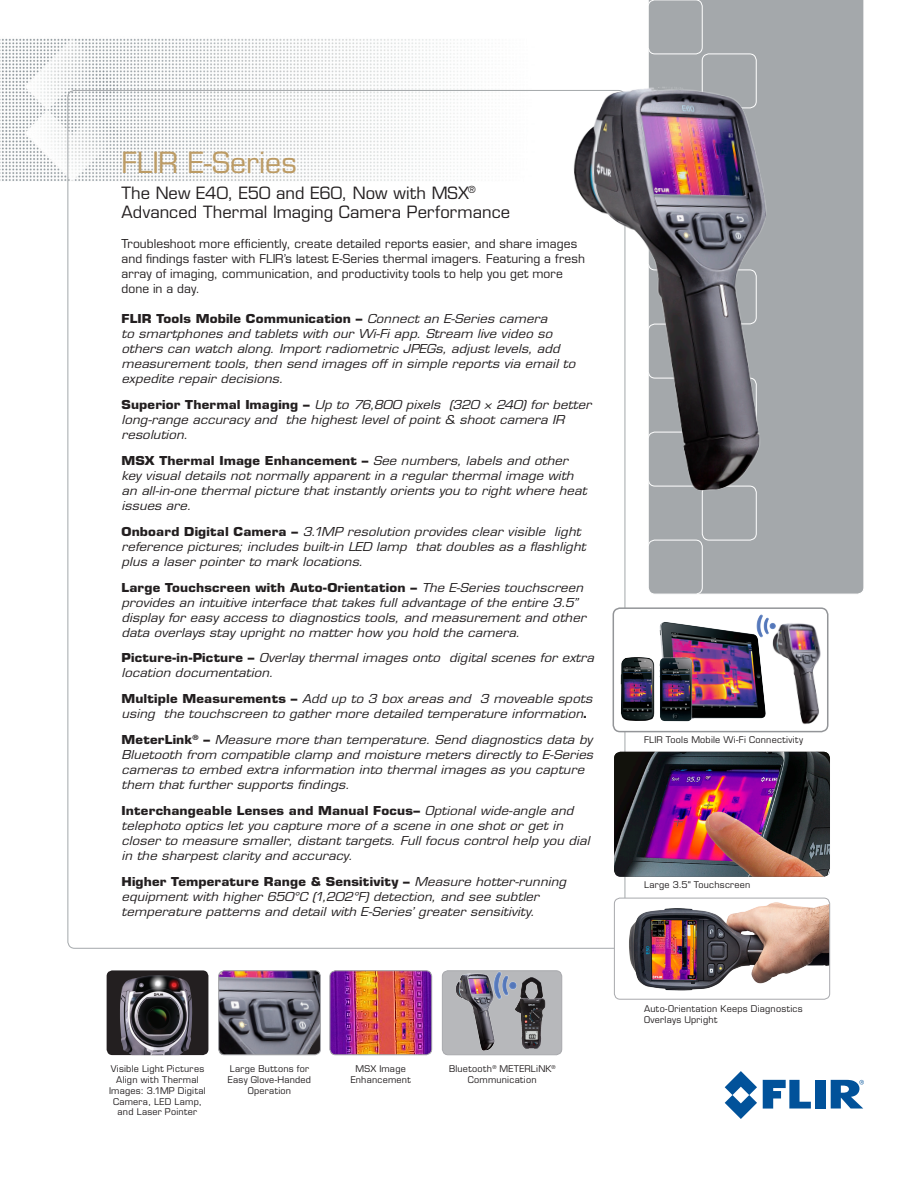
<style>
.page{position:relative;width:918px;height:1188px;background:#fff}
.page>*{position:absolute;margin:0;border:0;box-sizing:border-box;transform-origin:0 0}
.Product_Name{font:28.5px "Eurostile LT";letter-spacing:-.005em;color:#bc9b64}
.Subhead1{font:16.5px "Eurostile LT";color:#231f20}
.bulleted_text{font:italic 12px/15px "Eurostile LT";letter-spacing:.01em;color:#231f20;scale:1.1 1}
.text{font:12px/15px "Eurostile LT";letter-spacing:.01em;color:#231f20}
.t1{font:9px/10.8px "Eurostile LT";letter-spacing:.025em;color:#231f20;text-align:center}
.s1{font-weight:700;font-style:normal}
</style>
<div class="page">
<div style="left:648px;top:0;width:216px;height:594px;background:#a4a8ab"></div>
<div style="left:648px;top:540px;width:54px;height:54px;background:#a4a8ab;border-radius:7px"></div>
<div style="left:648px;top:540px;width:54px;height:54px;border:1px solid #fff;border-radius:7px"></div>
<div style="left:702px;top:486px;width:54px;height:54px;background:#a4a8ab;border-radius:7px"></div>
<div style="left:702px;top:486px;width:54px;height:54px;border:1px solid #fff;border-radius:7px"></div>
<div style="left:702px;top:54px;width:54px;height:54px;background:#a4a8ab;border-radius:7px"></div>
<div style="left:702px;top:54px;width:54px;height:54px;border:1px solid #fff;border-radius:7px"></div>
<div style="left:648px;top:0;width:54px;height:54px;background:#a4a8ab;border-radius:7px"></div>
<div style="left:648px;top:0;width:54px;height:54px;border:1px solid #fff;border-radius:7px"></div>
<svg style="left:763px;top:1080px;width:48px;height:29px"></svg>
<div style="left:816px;top:1080px;width:10px;height:29px;background:#01529a"></div>
<svg style="left:725px;top:1071px;width:32px;height:48px"></svg>
<svg style="left:831px;top:1080px;width:33px;height:29px"></svg>
<img style="left:0;top:38px;width:496px;height:146px">
<img style="left:614px;top:752px;width:216px;height:125px">
<div style="left:107px;top:970px;width:101px;height:85px;background:#231f20;border-radius:6px"></div>
<img style="left:120px;top:975px;width:72px;height:80px">
<img style="left:219px;top:972px;width:101px;height:82px">
<div style="left:218px;top:970px;width:103px;height:85px;border:1px solid #a8a9ad;border-radius:6px"></div>
<img style="left:330px;top:971px;width:102px;height:84px">
<div style="left:330px;top:970px;width:102px;height:85px;border:1px solid #a8a9ad;border-radius:6px"></div>
<div style="left:442px;top:971px;width:120px;height:84px;background:#b7b8bb;border-radius:6px"></div>
<img style="left:456px;top:973px;width:39px;height:78px">
<div style="left:442px;top:970px;width:120px;height:85px;border:1px solid #a8a9ad;border-radius:6px"></div>
<img style="left:539px;top:67px;width:265px;height:451px">
<img style="left:620px;top:622px;width:144px;height:99px">
<div style="left:613px;top:607px;width:215px;height:125px;border:2px solid #939598;border-radius:7px"></div>
<img style="left:748px;top:607px;width:33px;height:36px">
<img style="left:629px;top:898px;width:201px;height:100px">
<div style="left:614px;top:898px;width:216px;height:102px;border:1px solid #a8a9ad;border-radius:6px"></div>
<img style="left:764px;top:618px;width:65px;height:113px">
<img style="left:515px;top:977px;width:26px;height:72px">
<img style="left:487px;top:970px;width:31px;height:33px">
<p class="Product_Name" style="left:122px;top:146px;width:177px">FLIR E-Series</p>
<p class="Subhead1" style="left:122px;top:183px;width:356px">The New E40, E50 and E60, Now with MSX<sup>®</sup></p>
<p class="Subhead1" style="left:122px;top:203px;width:390px">Advanced Thermal Imaging Camera Performance</p>
<p class="text" style="left:122px;top:237px;width:465px">Troubleshoot more efficiently, create detailed reports easier, and share images and findings faster with FLIR’s latest E-Series thermal imagers. Featuring a fresh array of imaging, communication, and productivity tools to help you get more done in a day.</p>
<p class="bulleted_text" style="left:122px;top:312px;width:414px"><span class="s1">FLIR Tools Mobile Communication –</span> Connect an E-Series camera<br>to smartphones and tablets with our Wi-Fi app. Stream live video so others can watch along. Import radiometric JPEGs, adjust levels, add measurement tools, then send images off in simple reports via email to expedite repair decisions.</p>
<p class="bulleted_text" style="left:122px;top:397px;width:429px"><span class="s1">Superior Thermal Imaging –</span> Up to 76,800 pixels (320 × 240) for better long-range accuracy and the highest level of point &amp; shoot camera IR resolution.</p>
<p class="bulleted_text" style="left:122px;top:453px;width:424px"><span class="s1">MSX Thermal Image Enhancement –</span> See numbers, labels and other key visual details not normally apparent in a regular thermal image with an all-in-one thermal picture that instantly orients you to right where heat issues are.</p>
<p class="bulleted_text" style="left:122px;top:524px;width:424px"><span class="s1">Onboard Digital Camera –</span> 3.1MP resolution provides clear visible light reference pictures; includes built-in LED lamp that doubles as a flashlight plus a laser pointer to mark locations.</p>
<p class="bulleted_text" style="left:122px;top:580px;width:424px"><span class="s1">Large Touchscreen with Auto-Orientation –</span> The E-Series touchscreen provides an intuitive interface that takes full advantage of the entire 3.5” display for easy access to diagnostics tools, and measurement and other data overlays stay upright no matter how you hold the camera.</p>
<p class="bulleted_text" style="left:122px;top:651px;width:431px"><span class="s1">Picture-in-Picture –</span> Overlay thermal images onto digital scenes for extra location documentation.</p>
<p class="bulleted_text" style="left:122px;top:691px;width:429px"><span class="s1">Multiple Measurements –</span> Add up to 3 box areas and 3 moveable spots using the touchscreen to gather more detailed temperature information<span class="s1">.</span></p>
<p class="bulleted_text" style="left:122px;top:732px;width:430px"><span class="s1">MeterLink</span><sup>®</sup> <span class="s1">–</span> Measure more than temperature. Send diagnostics data by Bluetooth from compatible clamp and moisture meters directly to E-Series cameras to embed extra information into thermal images as you capture them that further supports findings.</p>
<p class="bulleted_text" style="left:122px;top:803px;width:427px"><span class="s1">Interchangeable Lenses and Manual Focus–</span> Optional wide-angle and telephoto optics let you capture more of a scene in one shot or get in closer to measure smaller, distant targets. Full focus control help you dial in the sharpest clarity and accuracy.</p>
<p class="bulleted_text" style="left:122px;top:874px;width:406px"><span class="s1">Higher Temperature Range &amp; Sensitivity –</span> Measure hotter-running equipment with higher 650°C (1,202°F) detection, and see subtler temperature patterns and detail with E-Series’ greater sensitivity.</p>
<p class="t1" style="left:109px;top:1064px;width:98px">Visible Light Pictures<br>Align with Thermal<br>Images: 3.1MP Digital<br>Camera, LED Lamp, and Laser Pointer</p>
<p class="t1" style="left:228px;top:1064px;width:85px">Large Buttons for<br>Easy Glove-Handed<br>Operation</p>
<p class="t1" style="left:351px;top:1064px;width:62px">MSX Image<br>Enhancement</p>
<p class="t1" style="left:449px;top:1064px;width:108px">Bluetooth<sup>®</sup> METERLiNK<sup>®<br></sup>Communication</p>
<p class="t1" style="left:644px;top:734px;width:161px">FLIR Tools Mobile Wi-Fi Connectivity</p>
<p class="t1" style="left:644px;top:880px;width:108px">Large 3.5" Touchscreen</p>
<p class="t1" style="left:644px;top:1003px;width:160px;text-align:left">Auto-Orientation Keeps Diagnostics<br>Overlays Upright</p>
</div>
